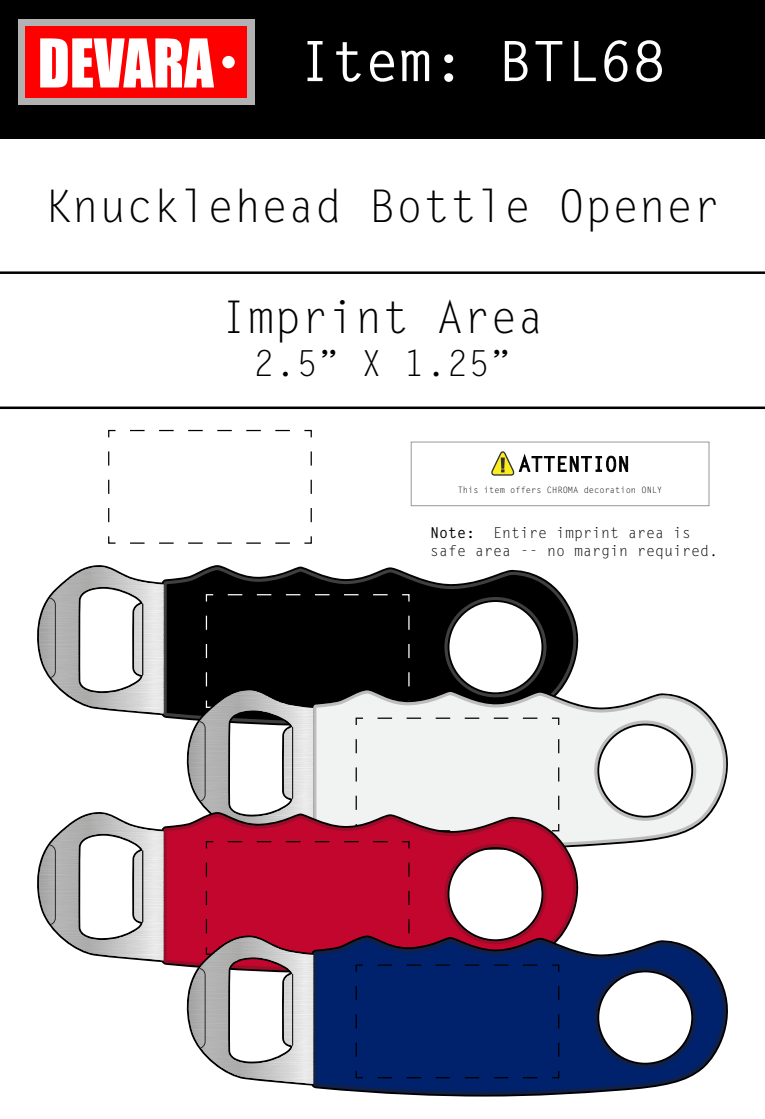
<style>
.page{position:relative;width:765px;height:1119px;background:#fff}
.page>*{position:absolute;margin:0;border:0;box-sizing:border-box;transform-origin:0 0}
.t1{font:62px "Impact";color:#fff;scale:.93 1}
.t2{font:700 55.75px "Letter Gothic Std";color:#fff}
.t3{font:45px "Letter Gothic Std";color:#000}
.t4{font:35.88px "Letter Gothic Std";color:#000}
.t5{font:15px/18px "Letter Gothic Std";color:#000}
.t6{font:8.75px "Letter Gothic Std";color:#000}
.s1{font-weight:700}
</style>
<div class="page">
<div style="left:0;top:0;width:765px;height:138px;background:#000"></div>
<div style="left:18px;top:19px;width:237px;height:86px;background:#b2b2b2"></div>
<div style="left:26px;top:26px;width:221px;height:72px;background:#f00"></div>
<div style="left:222px;top:56px;width:13px;height:12px;background:#fff;border-radius:50%"></div>
<hr style="left:0;top:271px;width:765px;height:3px;background:#000">
<hr style="left:0;top:406px;width:765px;height:3px;background:#000">
<svg style="left:491px;top:451px;width:137px;height:24px"></svg>
<div style="left:411px;top:441px;width:298px;height:65px;border:1px solid #989898"></div>
<svg style="left:37px;top:567px;width:127px;height:146px"></svg>
<hr style="left:142px;top:603px;width:1px;height:72px;background:#221f1f">
<svg style="left:164px;top:567px;width:412px;height:153px;fill:#000"></svg>
<svg style="left:205px;top:593px;width:9px;height:9px"></svg>
<svg style="left:228px;top:594px;width:167px;height:1px"></svg>
<svg style="left:401px;top:593px;width:9px;height:9px"></svg>
<svg style="left:545px;top:690px;width:181px;height:156px"></svg>
<div style="left:356px;top:718px;width:203px;height:112px;background:#f1f2f2"></div>
<svg style="left:551px;top:716px;width:9px;height:10px"></svg>
<svg style="left:558px;top:739px;width:1px;height:71px"></svg>
<svg style="left:576px;top:813px;width:11px;height:92px"></svg>
<svg style="left:37px;top:813px;width:127px;height:147px"></svg>
<hr style="left:142px;top:850px;width:1px;height:71px;background:#221f1f">
<svg style="left:164px;top:813px;width:412px;height:154px;fill:#c3062d"></svg>
<div style="left:206px;top:841px;width:203px;height:113px;background:#c3062d"></div>
<svg style="left:185px;top:608px;width:360px;height:241px"></svg>
<svg style="left:393px;top:936px;width:335px;height:161px"></svg>
<svg style="left:313px;top:937px;width:413px;height:157px;fill:#06226d"></svg>
<div style="left:356px;top:964px;width:203px;height:113px;background:#00226d"></div>
<svg style="left:551px;top:1069px;width:9px;height:9px"></svg>
<svg style="left:185px;top:855px;width:360px;height:228px"></svg>
<svg style="left:551px;top:963px;width:9px;height:9px"></svg>
<svg style="left:558px;top:986px;width:1px;height:71px"></svg>
<svg style="left:304px;top:536px;width:8px;height:8px"></svg>
<svg style="left:130px;top:542px;width:160px;height:1px"></svg>
<svg style="left:108px;top:536px;width:8px;height:8px"></svg>
<svg style="left:108px;top:451px;width:1px;height:71px"></svg>
<svg style="left:108px;top:429px;width:8px;height:9px"></svg>
<svg style="left:130px;top:430px;width:160px;height:1px"></svg>
<svg style="left:304px;top:429px;width:8px;height:9px"></svg>
<svg style="left:311px;top:451px;width:1px;height:72px"></svg>
<h1 class="t1" style="left:38px;top:15px;width:191px">DEVARA</h1>
<h2 class="t2" style="left:298px;top:27px;width:369px">Item: BTL68</h2>
<h3 class="t3" style="left:45px;top:180px;width:677px">Knucklehead Bottle Opener</h3>
<h3 class="t3" style="left:220px;top:291px;width:325px">Imprint Area</h3>
<h3 class="t4" style="left:253px;top:343px;width:260px">2.5” X 1.25”</h3>
<p class="t6" style="left:458px;top:485px;width:206px">This item offers CHROMA decoration ONLY</p>
<p class="t5" style="left:430px;top:524px;width:290px"><span class="s1">Note:</span> Entire imprint area is safe area -- no margin required.</p>
</div>
